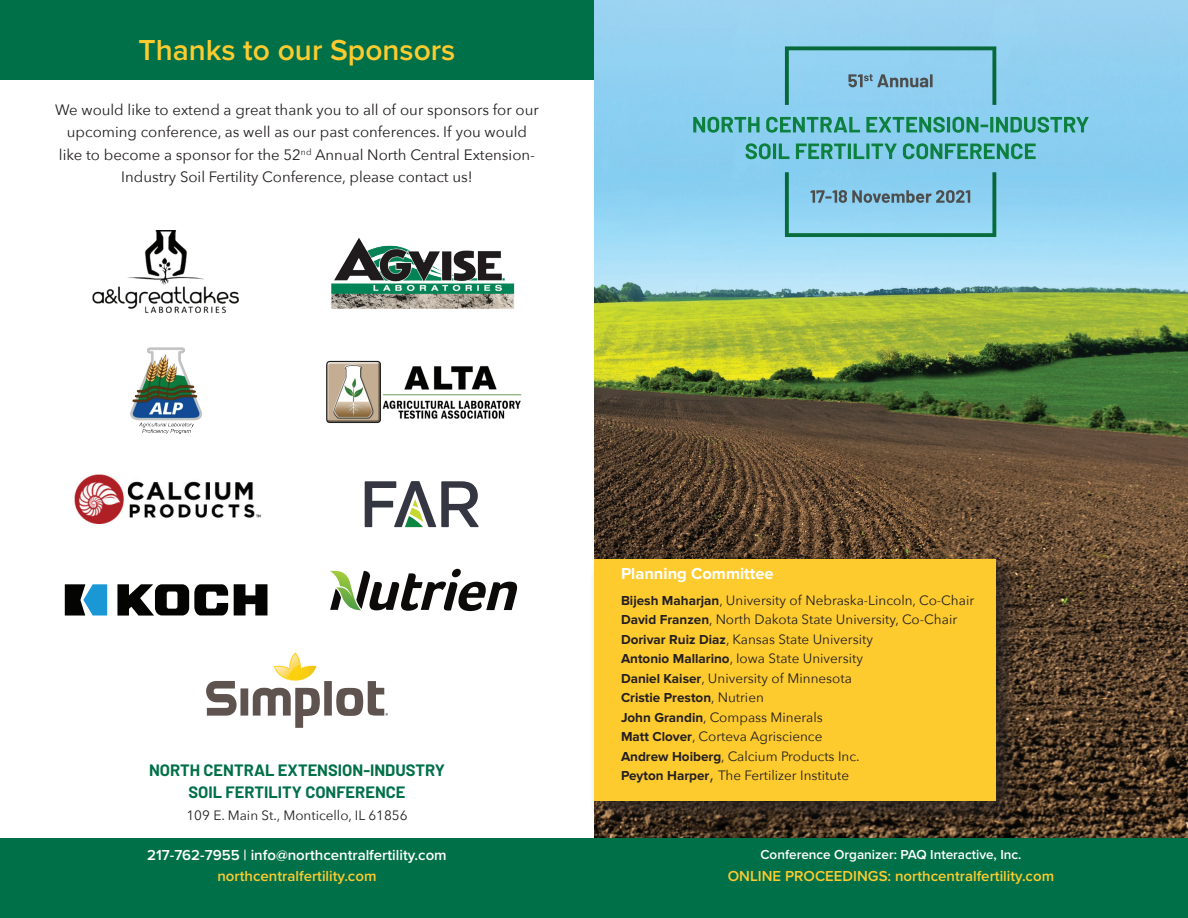
<style>
.page{position:relative;width:1188px;height:918px;background:#fff}
.page>*{position:absolute;margin:0;border:0;box-sizing:border-box;transform-origin:0 0}
.t1{font:600 30px "Proxima Nova";color:#fecb2f}
.t2{font:700 16.5px/21.9px "Barlow";color:#007049;text-align:center}
.t3{font:700 16.5px "Proxima Nova";color:#fff}
.t4{font:15px/22.5px "Avenir Next";color:#231f20;text-align:center}
.t5{font:600 15px "Proxima Nova";color:#fecb2f}
.t6{font:600 15px "Proxima Nova";color:#fff}
.t7{font:13.5px/19.5px "Avenir Next";color:#231f20}
.t8{font:600 13.5px "Proxima Nova";color:#fff}
.t9{font:700 13.5px "Proxima Nova";color:#231f20}
.s1{font-family:"Proxima Nova";font-weight:700}
.s2{font-family:"Avenir Next";font-weight:400}
.s3{font-size:18px}
</style>
<div class="page">
<img style="left:594px;top:0;width:594px;height:838px">
<div style="left:588px;top:554px;width:433px;height:272px;background:#231f20;opacity:.75"></div>
<div style="left:594px;top:559px;width:402px;height:242px;background:#fecb2f"></div>
<div style="left:580px;top:838px;width:608px;height:80px;background:#007049"></div>
<div style="left:0;top:838px;width:594px;height:80px;background:#007049"></div>
<div style="left:0;top:0;width:594px;height:80px;background:#007049"></div>
<img style="left:331px;top:238px;width:184px;height:71px">
<img style="left:92px;top:230px;width:147px;height:83px">
<svg style="left:693px;top:46px;width:396px;height:191px;background:#82c7e0"></svg>
<svg style="left:365px;top:481px;width:114px;height:46px"></svg>
<svg style="left:330px;top:569px;width:187px;height:42px"></svg>
<img style="left:74px;top:474px;width:187px;height:50px">
<img style="left:326px;top:360px;width:196px;height:64px">
<svg style="left:234px;top:584px;width:33px;height:31px"></svg>
<svg style="left:117px;top:584px;width:111px;height:32px"></svg>
<svg style="left:65px;top:584px;width:42px;height:32px"></svg>
<svg style="left:206px;top:652px;width:182px;height:76px"></svg>
<img style="left:130px;top:347px;width:72px;height:87px">
<h1 class="t1" style="left:139px;top:32px;width:318px">Thanks to our Sponsors</h1>
<p class="t4" style="left:55px;top:98px;width:485px">We would like to extend a great thank you to all of our sponsors for our upcoming conference, as well as our past conferences. If you would like to become a sponsor for the 52<sup>nd</sup> Annual North Central Extension-Industry Soil Fertility Conference, please contact us!</p>
<p class="t2" style="left:149px;top:760px;width:297px">NORTH CENTRAL EXTENSION-INDUSTRY<br>SOIL FERTILITY CONFERENCE</p>
<p class="t7" style="left:186px;top:805px;width:223px">109 E. Main St., Monticello, IL 61856</p>
<p class="t6" style="left:147px;top:846px;width:301px">217-762-7955 | info@northcentralfertility.com</p>
<p class="t5" style="left:217px;top:867px;width:161px">northcentralfertility.com</p>
<p class="t3" style="left:621px;top:564px;width:154px">Planning Committee</p>
<p class="t7" style="left:621px;top:590px;width:355px"><span class="s1">Bijesh Maharjan</span>, University of Nebraska-Lincoln, Co-Chair <span class="s1">David Franzen</span>, North Dakota State University, Co-Chair <span class="s1">Dorivar Ruiz Diaz</span>, Kansas State University<br><span class="s1">Antonio Mallarino</span>, Iowa State University<br><span class="s1">Daniel Kaiser</span>, University of Minnesota</p>
<p class="t9" style="left:621px;top:690px;width:144px">Cristie Preston<span class="s2">, Nutrien</span></p>
<p class="t7" style="left:621px;top:707px;width:240px"><span class="s1">John Grandin</span>, Compass Minerals<br><span class="s1">Matt Clover</span>, Corteva Agriscience <span class="s1">Andrew Hoiberg</span>, Calcium Products Inc.<br><span class="s1">Peyton Harper</span><span class="s3">,</span> The Fertilizer Institute</p>
<p class="t8" style="left:760px;top:846px;width:263px">Conference Organizer: PAQ Interactive, Inc.</p>
<p class="t5" style="left:728px;top:867px;width:328px">ONLINE PROCEEDINGS: northcentralfertility.com</p>
</div>
